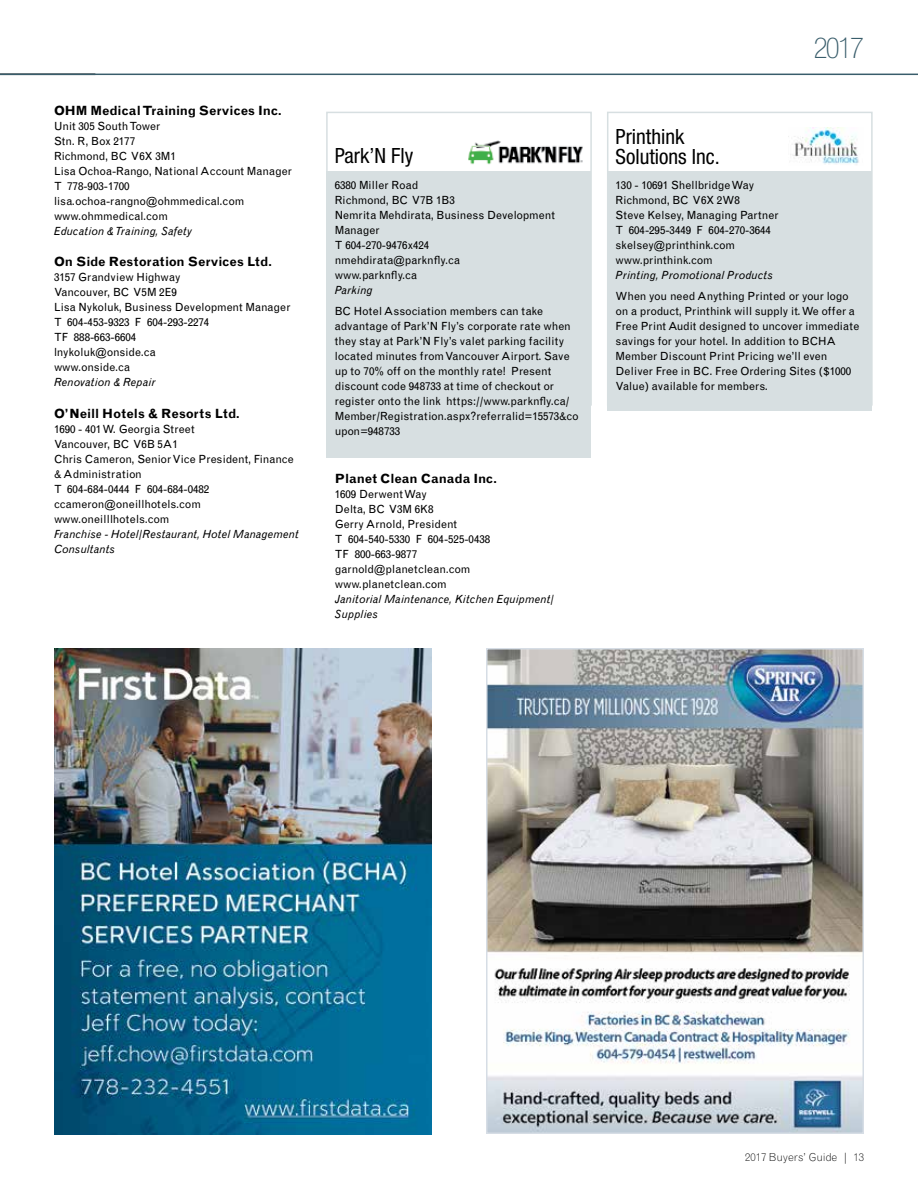
<style>
.page{position:relative;width:918px;height:1188px;background:#fff}
.page>*{position:absolute;margin:0;border:0;box-sizing:border-box;transform-origin:0 0}
.t1{font:100 condensed 28.95px "Helvetica Neue LT Std";color:#395d6b}
.t2{font:condensed 21px/20.1px "Helvetica Neue LT Std";color:#000}
.t3{font:700 12.75px "Grotesque MT Std";color:#000}
.t4{font:11.25px/15px "Grotesque MT Std";color:#000}
.t5{font:italic 11.25px/15px "Grotesque MT Std";color:#000}
.t6{font:300 10.95px "Grotesque MT Std";color:#000}
</style>
<div class="page">
<div style="left:608px;top:172px;width:264px;height:239px;background:#d7dfe1"></div>
<div style="left:327px;top:172px;width:264px;height:286px;background:#d7dfe1"></div>
<div style="left:607px;top:112px;width:266px;height:294px;border:2px solid #d7dfe1"></div>
<div style="left:326px;top:112px;width:266px;height:294px;border:2px solid #d7dfe1"></div>
<img style="left:489px;top:651px;width:372px;height:480px">
<div style="left:486px;top:648px;width:378px;height:486px;border:2px solid #d6dde5"></div>
<hr style="left:0;top:74px;width:918px;height:1px;background:#395d6b">
<img style="left:54px;top:649px;width:378px;height:486px">
<img style="left:468px;top:140px;width:115px;height:25px">
<img style="left:788px;top:127px;width:71px;height:37px">
<p class="t3" style="left:54px;top:103px;width:229px">OHM Medical Training Services Inc.</p>
<p class="t4" style="left:54px;top:119px;width:239px">Unit 305 South Tower<br>Stn. R, Box 2177<br>Richmond, BC V6X 3M1<br>Lisa Ochoa-Rango, National Account Manager<br>T 778-903-1700 lisa.ochoa-rangno@ohmmedical.com www.ohmmedical.com</p>
<p class="t5" style="left:54px;top:223px;width:140px">Education &amp; Training, Safety</p>
<p class="t3" style="left:54px;top:254px;width:220px">On Side Restoration Services Ltd.</p>
<p class="t4" style="left:54px;top:270px;width:238px">3157 Grandview Highway<br>Vancouver, BC V5M 2E9<br>Lisa Nykoluk, Business Development Manager<br>T 604-453-9323 F 604-293-2274<br>TF 888-663-6604<br>lnykoluk@onside.ca<br>www.onside.ca</p>
<p class="t5" style="left:54px;top:375px;width:103px">Renovation &amp; Repair</p>
<p class="t3" style="left:54px;top:406px;width:187px">O’Neill Hotels &amp; Resorts Ltd.</p>
<p class="t4" style="left:54px;top:422px;width:241px">1690 - 401 W. Georgia Street<br>Vancouver, BC V6B 5A1<br>Chris Cameron, Senior Vice President, Finance &amp; Administration<br>T 604-684-0444 F 604-684-0482 ccameron@oneillhotels.com www.oneilllhotels.com</p>
<p class="t5" style="left:54px;top:526px;width:246px">Franchise - Hotel/Restaurant, Hotel Management<br>Consultants</p>
<h2 class="t2" style="left:335px;top:146px;width:80px">Park’N Fly</h2>
<p class="t4" style="left:335px;top:178px;width:222px">6380 Miller Road<br>Richmond, BC V7B 1B3<br>Nemrita Mehdirata, Business Development<br>Manager<br>T 604-270-9476x424 nmehdirata@parknfly.ca<br>www.parknfly.ca</p>
<p class="t5" style="left:335px;top:283px;width:39px">Parking</p>
<p class="t4" style="left:335px;top:304px;width:246px">BC Hotel Association members can take advantage of Park’N Fly’s corporate rate when they stay at Park’N Fly’s valet parking facility located minutes from Vancouver Airport. Save up to 70% off on the monthly rate! Present discount code 948733 at time of checkout or register onto the link https://www.parknfly.ca/ Member/Registration.aspx?referralid=15573&amp;co upon=948733</p>
<p class="t3" style="left:335px;top:471px;width:164px">Planet Clean Canada Inc.</p>
<p class="t4" style="left:335px;top:487px;width:157px">1609 Derwent Way<br>Delta, BC V3M 6K8<br>Gerry Arnold, President<br>T 604-540-5330 F 604-525-0438<br>TF 800-663-9877 garnold@planetclean.com www.planetclean.com</p>
<p class="t5" style="left:335px;top:592px;width:221px">Janitorial Maintenance, Kitchen Equipment/<br>Supplies</p>
<h1 class="t1" style="left:814px;top:32px;width:52px">2017</h1>
<h2 class="t2" style="left:616px;top:126px;width:106px">Printhink<br>Solutions Inc.</h2>
<p class="t4" style="left:616px;top:178px;width:165px">130 - 10691 Shellbridge Way<br>Richmond, BC V6X 2W8<br>Steve Kelsey, Managing Partner<br>T 604-295-3449 F 604-270-3644 skelsey@printhink.com www.printhink.com</p>
<p class="t5" style="left:616px;top:268px;width:159px">Printing, Promotional Products</p>
<p class="t4" style="left:616px;top:289px;width:245px">When you need Anything Printed or your logo on a product, Printhink will supply it. We offer a Free Print Audit designed to uncover immediate savings for your hotel. In addition to BCHA Member Discount Print Pricing we’ll even Deliver Free in BC. Free Ordering Sites ($1000<br>Value) available for members.</p>
<p class="t6" style="left:745px;top:1151px;width:120px">2017 Buyers’ Guide | 13</p>
</div>
